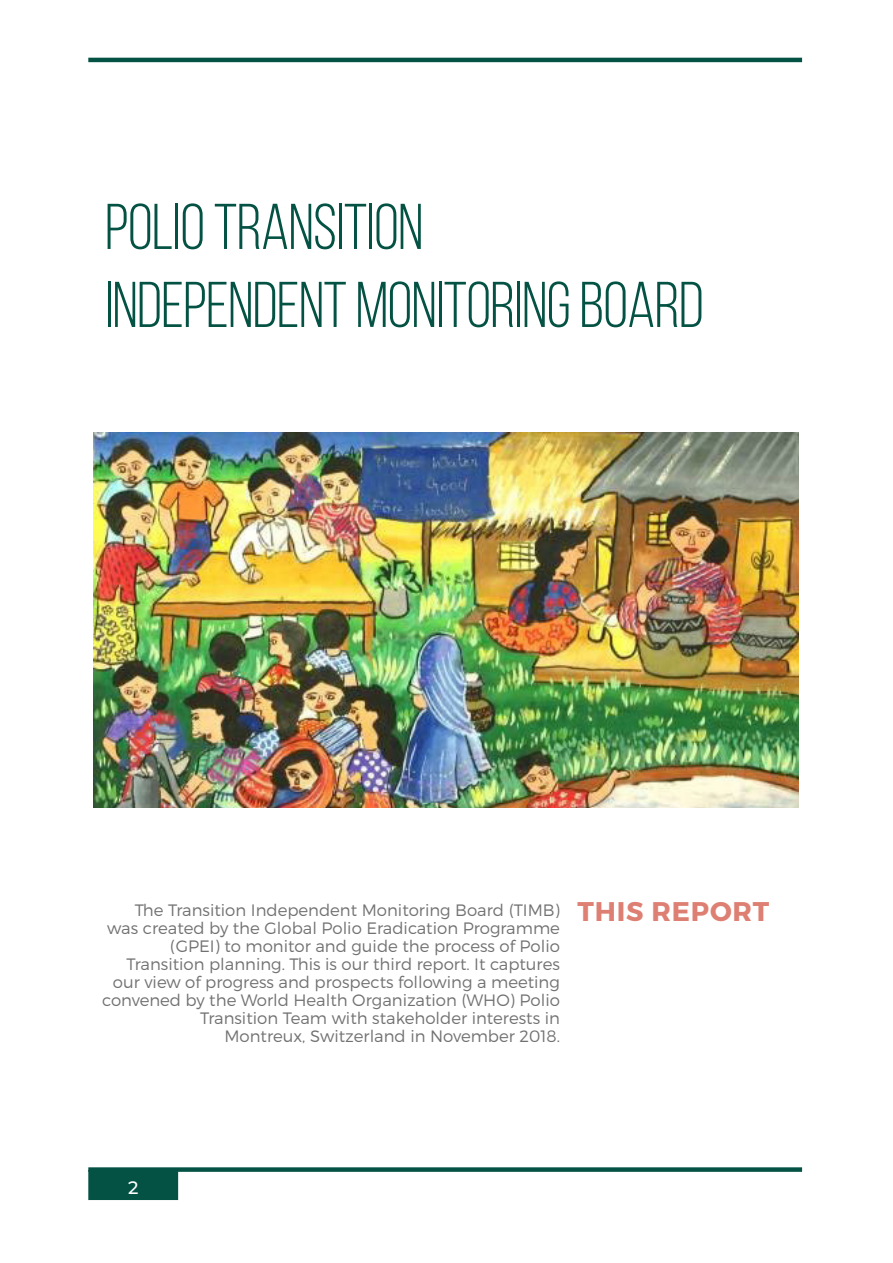
<style>
.page{position:relative;width:893px;height:1263px;background:#fff}
.page>*{position:absolute;margin:0;border:0;box-sizing:border-box;transform-origin:0 0}
.t1{font:64.5px "Bebas Neue";letter-spacing:-.01em;color:#045243}
.SUBHEADING{font:700 27px "Montserrat";letter-spacing:.03em;color:#de7f73}
.t2{font:500 18px "Montserrat Alternates";color:#fff}
.BODY{font:300 16.5px/18px "Montserrat";color:#717171;text-align:right}
</style>
<div class="page">
<div style="left:88px;top:1167px;width:714px;height:5px;background:#045243"></div>
<hr style="left:88px;top:58px;width:714px;height:4px;background:#045243">
<div style="left:88px;top:1170px;width:90px;height:30px;background:#045243"></div>
<img style="left:93px;top:433px;width:705px;height:375px">
<p class="t1" style="left:105px;top:192px;width:320px">POLIO TRANSITION</p>
<p class="t1" style="left:105px;top:270px;width:600px">INDEPENDENT MONITORING BOARD</p>
<p class="BODY" style="left:102px;top:900px;width:459px">The Transition Independent Monitoring Board (TIMB) was created by the Global Polio Eradication Programme (GPEI) to monitor and guide the process of Polio Transition planning. This is our third report. It captures our view of progress and prospects following a meeting convened by the World Health Organization (WHO) Polio Transition Team with stakeholder interests in</p>
<p class="BODY" style="left:224px;top:1026px;width:337px">Montreux, Switzerland in November 2018.</p>
<p class="SUBHEADING" style="left:577px;top:895px;width:193px">THIS REPORT</p>
<p class="t2" style="left:128px;top:1175px;width:12px">2</p>
</div>
